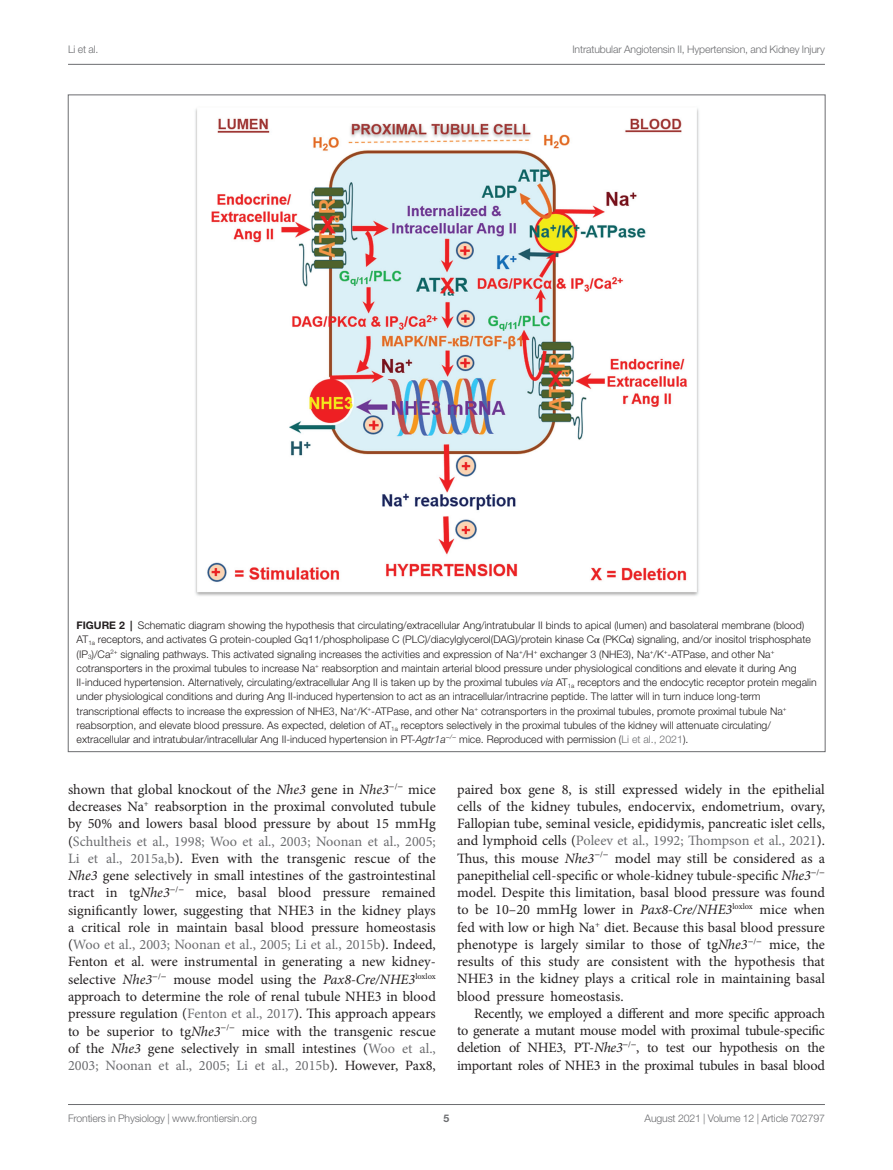
<style>
.page{position:relative;width:893px;height:1170px;background:#fff}
.page>*{position:absolute;margin:0;border:0;box-sizing:border-box;transform-origin:0 0}
.TEXT_FLUSH{font:14.25px/17.2px "Minion Pro";color:#231f20;text-align:justify}
.TEXT{font:14.25px/17.2px "Minion Pro";letter-spacing:-.02em;color:#231f20;text-align:justify}
.FIG_LEG{font:300 10.5px/14.2px "Helvetica Neue LT Std";color:#231f20}
.t1{font:300 10.5px "Helvetica Neue LT Std";letter-spacing:-.015em;color:#6c6d70}
.t2{font:700 10.5px "Helvetica Neue LT Std";color:#6c6d70}
.s1{font-weight:700}
.s2{font-family:"STIX General";font-weight:400}
.s3{font-style:italic}
.s4{color:#6c6d70}
</style>
<div class="page">
<hr style="left:68px;top:64px;width:757px;height:1px;background:#6c6d70">
<hr style="left:68px;top:1104px;width:757px;height:1px;background:#6c6d70">
<img style="left:195px;top:108px;width:504px;height:488px">
<p class="t1" style="left:68px;top:42px;width:32px">Li et al.</p>
<p class="t1" style="left:572px;top:42px;width:254px">Intratubular Angiotensin II, Hypertension, and Kidney Injury</p>
<p class="FIG_LEG" style="left:77px;top:618px;width:741px"><span class="s1">FIGURE 2 |</span> Schematic diagram showing the hypothesis that circulating/extracellular Ang/intratubular II binds to apical (lumen) and basolateral membrane (blood)<br>AT<sub>1a</sub> receptors, and activates G protein-coupled Gq11/phospholipase C (PLC)/diacylglycerol(DAG)/protein kinase C<span class="s2">α</span> (PKC<span class="s2">α</span>) signaling, and/or inositol trisphosphate (IP<sub>3</sub>)/Ca<sup>2+</sup> signaling pathways. This activated signaling increases the activities and expression of Na<sup>+</sup>/H<sup>+</sup> exchanger 3 (NHE3), Na<sup>+</sup>/K<sup>+</sup>-ATPase, and other Na<sup>+ </sup>cotransporters in the proximal tubules to increase Na<sup>+</sup> reabsorption and maintain arterial blood pressure under physiological conditions and elevate it during Ang II-induced hypertension. Alternatively, circulating/extracellular Ang II is taken up by the proximal tubules <span class="s3">via</span> AT<sub>1a</sub> receptors and the endocytic receptor protein megalin under physiological conditions and during Ang II-induced hypertension to act as an intracellular/intracrine peptide. The latter will in turn induce long-term transcriptional effects to increase the expression of NHE3, Na<sup>+</sup>/K<sup>+</sup>-ATPase, and other Na<sup>+</sup> cotransporters in the proximal tubules, promote proximal tubule Na<sup>+ </sup>reabsorption, and elevate blood pressure. As expected, deletion of AT<sub>1a</sub> receptors selectively in the proximal tubules of the kidney will attenuate circulating/ extracellular and intratubular/intracellular Ang II-induced hypertension in PT-<span class="s3">Agtr1a</span><sup>−</sup><sup>/</sup><sup>−</sup> mice. Reproduced with permission (<span class="s4">Li et al., 2021</span>).</p>
<p class="TEXT_FLUSH" style="left:68px;top:780px;width:369px">shown that global knockout of the <span class="s3">Nhe3</span> gene in <span class="s3">Nhe3</span><sup>−</sup><sup>/</sup><sup>−</sup> mice decreases Na<sup>+</sup> reabsorption in the proximal convoluted tubule by 50% and lowers basal blood pressure by about 15 mmHg (<span class="s4">Schultheis et al., 1998; Woo et al., 2003; Noonan et al., 2005; Li et al., 2015a,b</span>). Even with the transgenic rescue of the <span class="s3">Nhe3</span> gene selectively in small intestines of the gastrointestinal tract in tg<span class="s3">Nhe3</span><sup>−</sup><sup>/</sup><sup>−</sup> mice, basal blood pressure remained significantly lower, suggesting that NHE3 in the kidney plays a critical role in maintain basal blood pressure homeostasis (<span class="s4">Woo et al., 2003; Noonan et al., 2005; Li et al., 2015b</span>). Indeed, Fenton et al. were instrumental in generating a new kidney&shy;selective <span class="s3">Nhe3</span><sup>−</sup><sup>/</sup><sup>−</sup> mouse model using the <span class="s3">Pax8-Cre/NHE3</span><sup>loxlox </sup>approach to determine the role of renal tubule NHE3 in blood pressure regulation (<span class="s4">Fenton et al., 2017</span>). This approach appears to be superior to tg<span class="s3">Nhe3</span><sup>−</sup><sup>/</sup><sup>−</sup> mice with the transgenic rescue of the <span class="s3">Nhe3</span> gene selectively in small intestines (<span class="s4">Woo et al., 2003; Noonan et al., 2005; Li et al., 2015b</span>). However, Pax8,</p>
<p class="TEXT_FLUSH" style="left:457px;top:780px;width:369px">paired box gene 8, is still expressed widely in the epithelial cells of the kidney tubules, endocervix, endometrium, ovary, Fallopian tube, seminal vesicle, epididymis, pancreatic islet cells, and lymphoid cells (<span class="s4">Poleev et al., 1992; Thompson et al., 2021</span>).<br>Thus, this mouse <span class="s3">Nhe3</span><sup>−</sup><sup>/</sup><sup>−</sup> model may still be considered as a panepithelial cell-specific or whole-kidney tubule-specific <span class="s3">Nhe3</span><sup>−</sup><sup>/</sup><sup>− </sup>model. Despite this limitation, basal blood pressure was found to be 10–20 mmHg lower in <span class="s3">Pax8-Cre/NHE3</span><sup>loxlox</sup> mice when fed with low or high Na<sup>+</sup> diet. Because this basal blood pressure phenotype is largely similar to those of tg<span class="s3">Nhe3</span><sup>−</sup><sup>/</sup><sup>−</sup> mice, the results of this study are consistent with the hypothesis that NHE3 in the kidney plays a critical role in maintaining basal blood pressure homeostasis.</p>
<p class="TEXT" style="left:457px;top:1004px;width:369px;text-indent:17px">Recently, we employed a different and more specific approach to generate a mutant mouse model with proximal tubule-specific deletion of NHE3, PT-<span class="s3">Nhe3</span><sup>−</sup><sup>/</sup><sup>−</sup>, to test our hypothesis on the important roles of NHE3 in the proximal tubules in basal blood</p>
<p class="t1" style="left:68px;top:1111px;width:190px">Frontiers in Physiology | www.frontiersin.org</p>
<p class="t2" style="left:444px;top:1111px;width:7px">5</p>
<p class="t1" style="left:645px;top:1111px;width:182px">August 2021 | Volume 12 | Article 702797</p>
</div>
